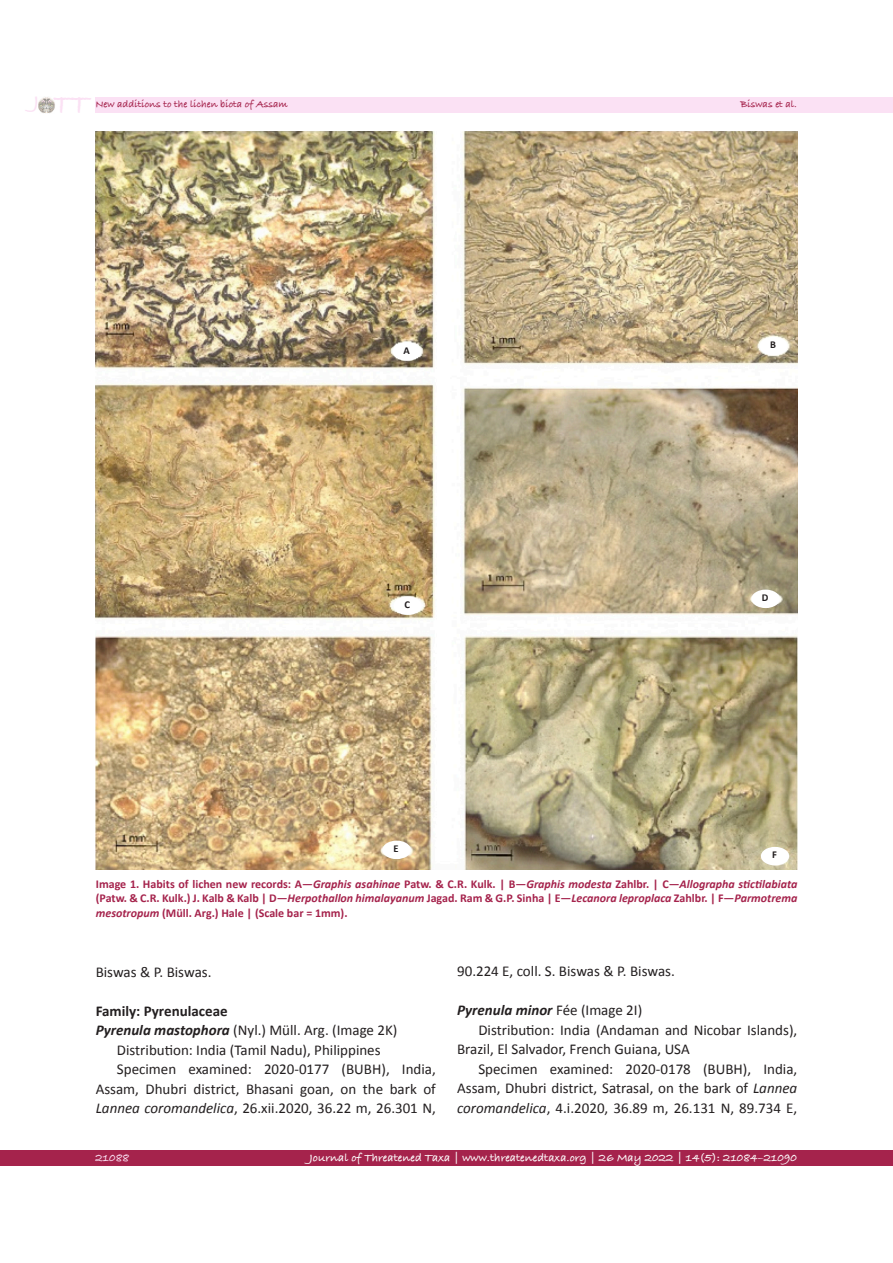
<style>
.page{position:relative;width:893px;height:1263px;background:#fff}
.page>*{position:absolute;margin:0;border:0;box-sizing:border-box;transform-origin:0 0}
.t1{font:700 28.95px "Bradley Hand ITCTT";color:#fbe1f4}
.t2{font:15px/19.5px "Calibri";color:#231f20;text-align:justify}
.t3{font:italic 700 15px "Calibri";color:#231f20}
.t4{font:700 15px "Calibri";color:#231f20}
.t5{font:15px "Calibri 2";color:#231f20}
.t6{font:700 12px/14.4px "Calibri";color:#a5234c;text-align:justify}
.t7{font:700 12px "Bradley Hand ITCTT";color:#fff}
.t8{font:700 12px "Bradley Hand ITCTT";color:#fbe1f4}
.t9{font:700 10.5px "Bradley Hand ITCTT";letter-spacing:-.005em;color:#a5234c}
.t10{font:10.5px "Calibri Bold 2";color:#231f20}
.t11{font:700 10.5px "Calibri";color:#231f20}
.s1{font-style:italic}
.s2{font-family:"Calibri Bold Italic 2";font-weight:400}
.s3{font-weight:700;font-style:italic}
.s4{font-weight:400;font-style:normal}
</style>
<div class="page">
<div style="left:95px;top:97px;width:798px;height:16px;background:#fbe1f4"></div>
<div style="left:0;top:1150px;width:893px;height:16px;background:#a5234c"></div>
<img style="left:38px;top:97px;width:17px;height:16px">
<img style="left:95px;top:132px;width:702px;height:738px">
<div style="left:393px;top:342px;width:28px;height:19px;background:#fff;border-radius:50%"></div>
<div style="left:382px;top:841px;width:29px;height:18px;background:#fff;border-radius:50%"></div>
<div style="left:394px;top:596px;width:28px;height:19px;background:#fff;border-radius:50%"></div>
<div style="left:759px;top:337px;width:29px;height:18px;background:#fff;border-radius:50%"></div>
<div style="left:761px;top:847px;width:28px;height:18px;background:#fff;border-radius:50%"></div>
<div style="left:751px;top:590px;width:29px;height:18px;background:#fff;border-radius:50%"></div>
<h1 class="t1" style="left:33px;top:82px;width:57px"><sup>J</sup> TT</h1>
<p class="t9" style="left:95px;top:96px;width:194px">New additions to the lichen biota of Assam</p>
<p class="t9" style="left:740px;top:96px;width:58px">Biswas et al.</p>
<p class="t10" style="left:403px;top:343px;width:8px">A</p>
<p class="t10" style="left:404px;top:598px;width:7px">C</p>
<p class="t10" style="left:394px;top:842px;width:7px">E</p>
<p class="t11" style="left:770px;top:338px;width:7px">B</p>
<p class="t10" style="left:762px;top:591px;width:8px">D</p>
<p class="t10" style="left:772px;top:848px;width:6px">F</p>
<p class="t6" style="left:96px;top:877px;width:703px">Image 1. Habits of lichen new records: A—<span class="s1">Graphis asahinae</span> Patw. &amp; C.R. Kulk. | B—<span class="s1">Graphis modesta</span> Zahlbr. | C—<span class="s2">Allographa stictilabiata </span>(Patw. &amp; C.R. Kulk.) J. Kalb &amp; Kalb | D—<span class="s1">Herpothallon himalayanum</span> Jagad. Ram &amp; G.P. Sinha | E—<span class="s2">Lecanora leproplaca</span> Zahlbr. | F—<span class="s1">Parmotrema mesotropum</span> (Müll. Arg.) Hale | (Scale bar = 1mm).</p>
<p class="t5" style="left:96px;top:962px;width:117px">Biswas &amp; P. Biswas.</p>
<p class="t4" style="left:96px;top:1001px;width:133px">Family: Pyrenulaceae</p>
<p class="t2" style="left:96px;top:1020px;width:303px"><span class="s3">Pyrenula mastophora</span> (Nyl.) Müll. Arg. (Image 2K)</p>
<p class="t2" style="left:117px;top:1040px;width:265px">Distribution: India (Tamil Nadu), Philippines</p>
<p class="t2" style="left:96px;top:1059px;width:342px;text-indent:21px">Specimen examined: 2020-0177 (BUBH), India, Assam, Dhubri district, Bhasani goan, on the bark of <span class="s1">Lannea coromandelica</span>, 26.xii.2020, 36.22 m, 26.301 N,</p>
<p class="t2" style="left:457px;top:962px;width:219px">90.224 E, coll. S. Biswas &amp; P. Biswas.</p>
<p class="t3" style="left:457px;top:1001px;width:187px">Pyrenula minor <span class="s4">Fée (Image 2I)</span></p>
<p class="t2" style="left:457px;top:1020px;width:342px;text-indent:21px">Distribution: India (Andaman and Nicobar Islands),<br>Brazil, El Salvador, French Guiana, USA</p>
<p class="t2" style="left:457px;top:1059px;width:342px;text-indent:21px">Specimen examined: 2020-0178 (BUBH), India, Assam, Dhubri district, Satrasal, on the bark of <span class="s1">Lannea coromandelica</span>, 4.i.2020, 36.89 m, 26.131 N, 89.734 E,</p>
<p class="t8" style="left:95px;top:1149px;width:35px">21088</p>
<p class="t7" style="left:310px;top:1148px;width:489px">Journal of Threatened Taxa | www.threatenedtaxa.org | 26 May 2022 | 14(5): 21084–21090</p>
</div>
